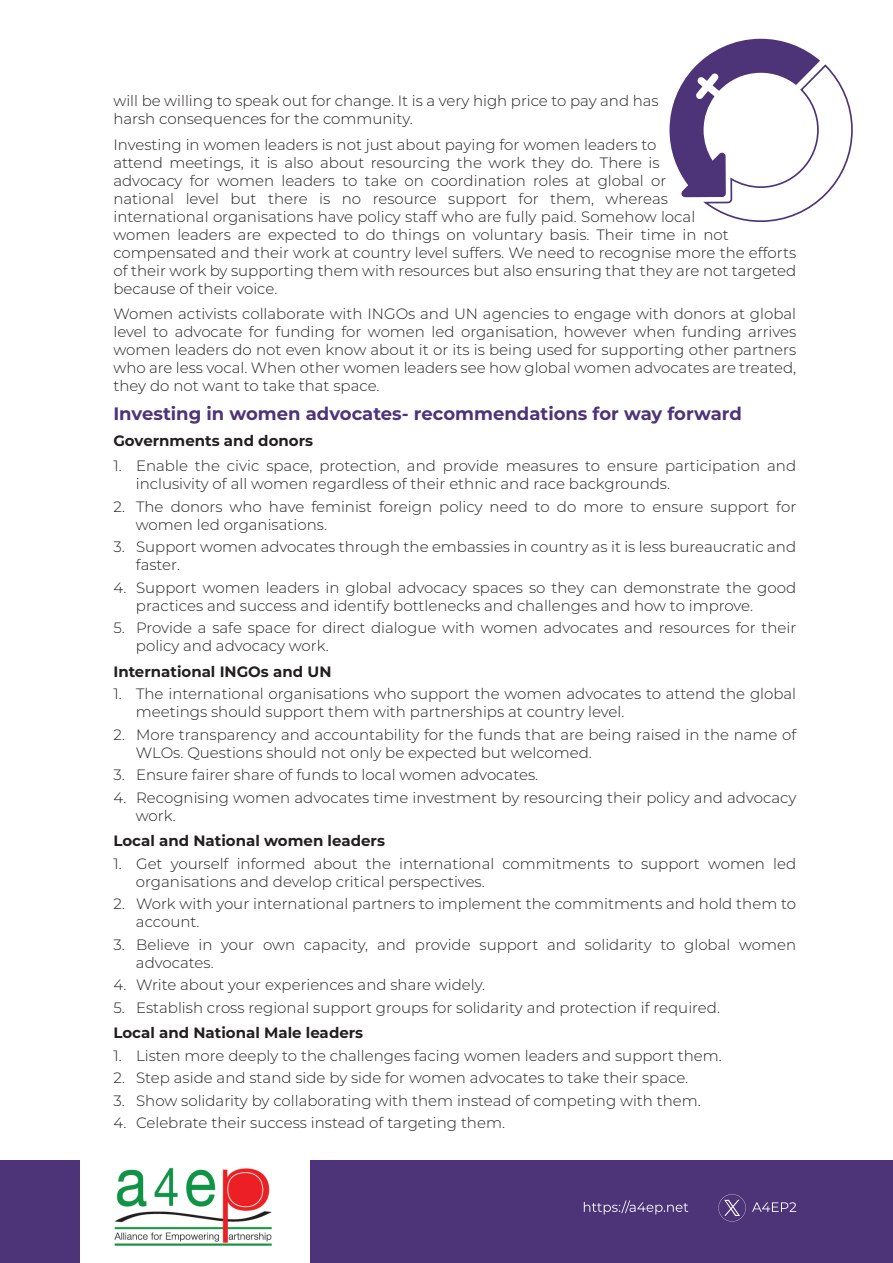
<style>
.page{position:relative;width:893px;height:1263px;background:#fff}
.page>*{position:absolute;margin:0;border:0;box-sizing:border-box;transform-origin:0 0}
.t1{font:700 18px "Montserrat";color:#4d3378}
.t2{font:300 15px/18px "Montserrat";color:#231f20}
.t3{font:700 15px "Montserrat";color:#231f20}
</style>
<div class="page">
<div style="left:311px;top:1160px;width:582px;height:103px;background:#4d3378"></div>
<div style="left:0;top:1160px;width:80px;height:103px;background:#4d3378"></div>
<svg style="left:669px;top:39px;width:183px;height:183px"></svg>
<svg style="left:584px;top:1200px;width:104px;height:14px"></svg>
<svg style="left:718px;top:1194px;width:28px;height:27px"></svg>
<svg style="left:752px;top:1202px;width:44px;height:10px"></svg>
<img style="left:114px;top:1167px;width:158px;height:79px">
<p class="t2" style="left:113px;top:91px;width:547px">will be willing to speak out for change. It is a very high price to pay and has harsh consequences for the community.</p>
<p class="t2" style="left:113px;top:135px;width:684px">Investing in women leaders is not just about paying for women leaders to<br>attend meetings, it is also about resourcing the work they do. There is<br>advocacy for women leaders to take on coordination roles at global or<br>national level but there is no resource support for them, whereas<br>international organisations have policy staff who are fully paid. Somehow local<br>women leaders are expected to do things on voluntary basis. Their time in not compensated and their work at country level suffers. We need to recognise more the efforts of their work by supporting them with resources but also ensuring that they are not targeted because of their voice.</p>
<p class="t2" style="left:113px;top:304px;width:684px;text-align:justify">Women activists collaborate with INGOs and UN agencies to engage with donors at global level to advocate for funding for women led organisation, however when funding arrives women leaders do not even know about it or its is being used for supporting other partners who are less vocal. When other women leaders see how global women advocates are treated, they do not want to take that space.</p>
<p class="t1" style="left:113px;top:401px;width:630px">Investing in women advocates- recommendations for way forward</p>
<p class="t3" style="left:113px;top:430px;width:201px">Governments and donors</p>
<p class="t2" style="left:136px;top:457px;width:662px;text-indent:-22px">1. Enable the civic space, protection, and provide measures to ensure participation and inclusivity of all women regardless of their ethnic and race backgrounds.</p>
<p class="t2" style="left:136px;top:497px;width:662px;text-indent:-22px">2. The donors who have feminist foreign policy need to do more to ensure support for women led organisations.</p>
<p class="t2" style="left:136px;top:538px;width:662px;text-indent:-22px">3. Support women advocates through the embassies in country as it is less bureaucratic and faster.</p>
<p class="t2" style="left:136px;top:578px;width:662px;text-indent:-22px">4. Support women leaders in global advocacy spaces so they can demonstrate the good practices and success and identify bottlenecks and challenges and how to improve.</p>
<p class="t2" style="left:136px;top:619px;width:662px;text-indent:-22px">5. Provide a safe space for direct dialogue with women advocates and resources for their policy and advocacy work.</p>
<p class="t3" style="left:113px;top:661px;width:220px">International INGOs and UN</p>
<p class="t2" style="left:136px;top:685px;width:662px;text-indent:-22px">1. The international organisations who support the women advocates to attend the global meetings should support them with partnerships at country level.</p>
<p class="t2" style="left:136px;top:725px;width:662px;text-indent:-22px">2. More transparency and accountability for the funds that are being raised in the name of<br>WLOs. Questions should not only be expected but welcomed.</p>
<p class="t2" style="left:113px;top:766px;width:426px">3. Ensure fairer share of funds to local women advocates.</p>
<p class="t2" style="left:136px;top:788px;width:662px;text-indent:-22px">4. Recognising women advocates time investment by resourcing their policy and advocacy work.</p>
<p class="t3" style="left:113px;top:830px;width:273px">Local and National women leaders</p>
<p class="t2" style="left:136px;top:854px;width:662px;text-indent:-22px">1. Get yourself informed about the international commitments to support women led organisations and develop critical perspectives.</p>
<p class="t2" style="left:136px;top:895px;width:662px;text-indent:-22px">2. Work with your international partners to implement the commitments and hold them to account.</p>
<p class="t2" style="left:136px;top:935px;width:662px;text-indent:-22px">3. Believe in your own capacity, and provide support and solidarity to global women advocates.</p>
<p class="t2" style="left:113px;top:976px;width:373px">4. Write about your experiences and share widely.</p>
<p class="t2" style="left:113px;top:998px;width:608px">5. Establish cross regional support groups for solidarity and protection if required.</p>
<p class="t3" style="left:113px;top:1022px;width:251px">Local and National Male leaders</p>
<p class="t2" style="left:113px;top:1046px;width:610px">1. Listen more deeply to the challenges facing women leaders and support them.</p>
<p class="t2" style="left:113px;top:1069px;width:576px">2. Step aside and stand side by side for women advocates to take their space.</p>
<p class="t2" style="left:113px;top:1091px;width:589px">3. Show solidarity by collaborating with them instead of competing with them.</p>
<p class="t2" style="left:113px;top:1114px;width:393px">4. Celebrate their success instead of targeting them.</p>
</div>
